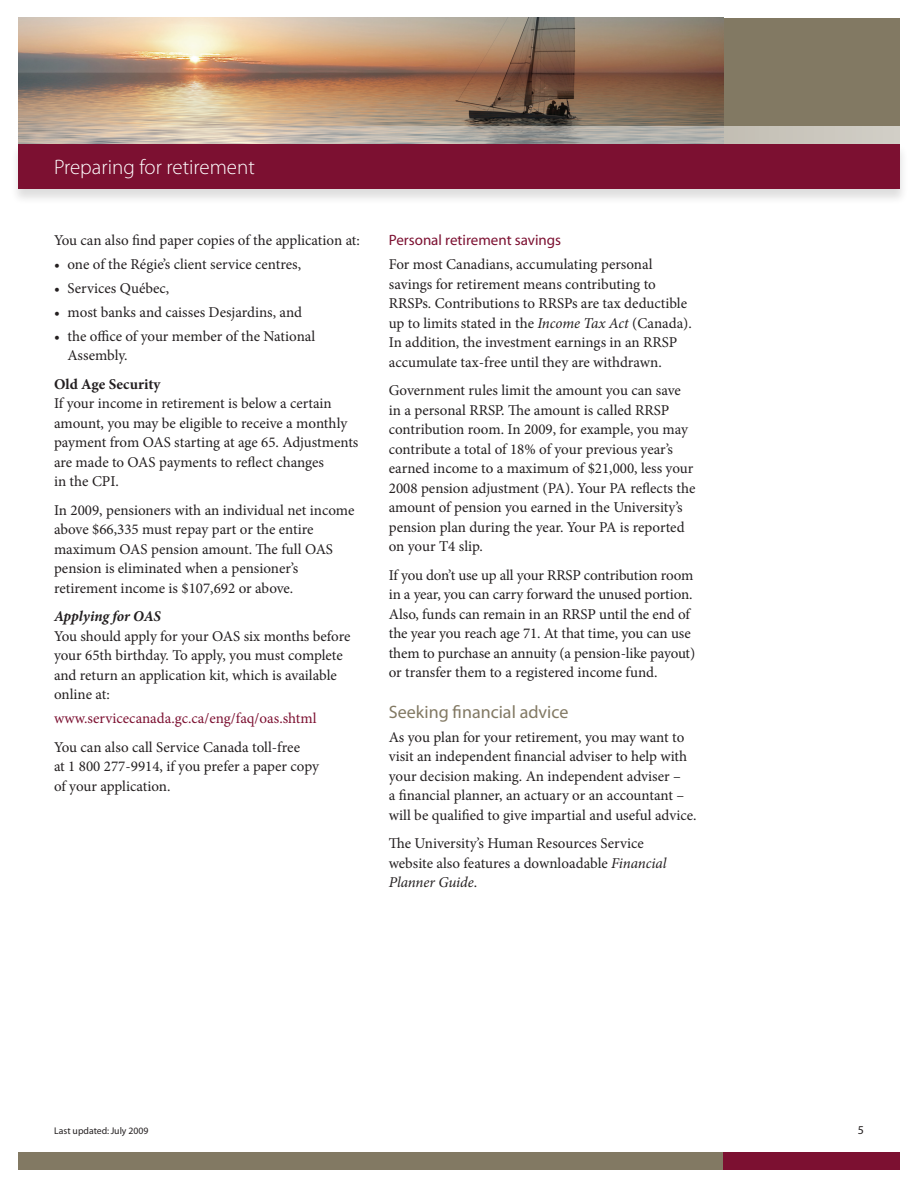
<style>
.page{position:relative;width:918px;height:1188px;background:#fff}
.page>*{position:absolute;margin:0;border:0;box-sizing:border-box;transform-origin:0 0}
.t1{font:300 21px "Myriad Pro";color:#fff}
.t2{font:18px "Myriad Pro";color:#827963}
.t3{font:15px/19.5px "Minion Pro";letter-spacing:-.005em;color:#231f20}
.t4{font:15px "Minion Pro";color:#7c1031}
.t5{font:15px "Myriad";color:#7c1031}
.t6{font:700 15px "Minion Pro";color:#231f20}
.t7{font:italic 700 15px "Minion Pro";letter-spacing:-.01em;color:#231f20}
.t8{font:12px "Myriad";color:#231f20}
.t9{font:9.75px "Myriad";color:#231f20}
.s1{font-style:italic}
</style>
<div class="page">
<div style="left:714px;top:18px;width:186px;height:126px;background:#827963"></div>
<img style="left:18px;top:18px;width:706px;height:108px">
<div style="left:18px;top:1152px;width:706px;height:18px;background:#827963"></div>
<div style="left:724px;top:1152px;width:176px;height:18px;background:#7c1031"></div>
<div style="left:10px;top:143px;width:905px;height:68px;background:#231f20;opacity:.15"></div>
<div style="left:18px;top:144px;width:882px;height:45px;background:#7c1031"></div>
<svg style="left:18px;top:126px;width:882px;height:18px"></svg>
<h1 class="t1" style="left:54px;top:155px;width:202px">Preparing for retirement</h1>
<p class="t3" style="left:54px;top:230px;width:307px">You can also find paper copies of the application at:</p>
<p class="t3" style="left:54px;top:254px;width:249px">• one of the Régie’s client service centres,</p>
<p class="t3" style="left:54px;top:278px;width:117px">• Services Québec,</p>
<p class="t3" style="left:54px;top:302px;width:250px">• most banks and caisses Desjardins, and</p>
<p class="t3" style="left:68px;top:326px;width:249px;text-indent:-14px">• the office of your member of the National<br>Assembly.</p>
<p class="t6" style="left:54px;top:374px;width:108px">Old Age Security</p>
<p class="t3" style="left:54px;top:394px;width:306px">If your income in retirement is below a certain amount, you may be eligible to receive a monthly payment from OAS starting at age 65. Adjustments are made to OAS payments to reflect changes<br>in the CPI.</p>
<p class="t3" style="left:54px;top:500px;width:302px">In 2009, pensioners with an individual net income above $66,335 must repay part or the entire maximum OAS pension amount. The full OAS pension is eliminated when a pensioner’s retirement income is $107,692 or above.</p>
<p class="t7" style="left:54px;top:606px;width:108px">Applying for OAS</p>
<p class="t3" style="left:54px;top:626px;width:298px">You should apply for your OAS six months before your 65th birthday. To apply, you must complete and return an application kit, which is available online at:</p>
<p class="t4" style="left:54px;top:709px;width:264px">www.servicecanada.gc.ca/eng/faq/oas.shtml</p>
<p class="t3" style="left:54px;top:737px;width:266px">You can also call Service Canada toll-free<br>at 1 800 277-9914, if you prefer a paper copy of your application.</p>
<p class="t5" style="left:389px;top:233px;width:174px">Personal retirement savings</p>
<p class="t3" style="left:389px;top:255px;width:305px">For most Canadians, accumulating personal savings for retirement means contributing to RRSPs. Contributions to RRSPs are tax deductible up to limits stated in the <span class="s1">Income Tax Act</span> (Canada).<br>In addition, the investment earnings in an RRSP accumulate tax-free until they are withdrawn.</p>
<p class="t3" style="left:389px;top:381px;width:308px">Government rules limit the amount you can save in a personal RRSP. The amount is called RRSP contribution room. In 2009, for example, you may contribute a total of 18% of your previous year’s earned income to a maximum of $21,000, less your 2008 pension adjustment (PA). Your PA reflects the amount of pension you earned in the University’s pension plan during the year. Your PA is reported on your T4 slip.</p>
<p class="t3" style="left:389px;top:565px;width:308px">If you don’t use up all your RRSP contribution room in a year, you can carry forward the unused portion.<br>Also, funds can remain in an RRSP until the end of the year you reach age 71. At that time, you can use them to purchase an annuity (a pension-like payout) or transfer them to a registered income fund.</p>
<p class="t2" style="left:389px;top:702px;width:181px">Seeking financial advice</p>
<p class="t3" style="left:389px;top:727px;width:309px">As you plan for your retirement, you may want to visit an independent financial adviser to help with your decision making. An independent adviser –<br>a financial planner, an actuary or an accountant – will be qualified to give impartial and useful advice.</p>
<p class="t3" style="left:389px;top:834px;width:279px">The University’s Human Resources Service website also features a downloadable <span class="s1">Financial<br>Planner Guide</span>.</p>
<p class="t9" style="left:54px;top:1126px;width:96px">Last updated: July 2009</p>
<p class="t8" style="left:858px;top:1124px;width:8px">5</p>
</div>
